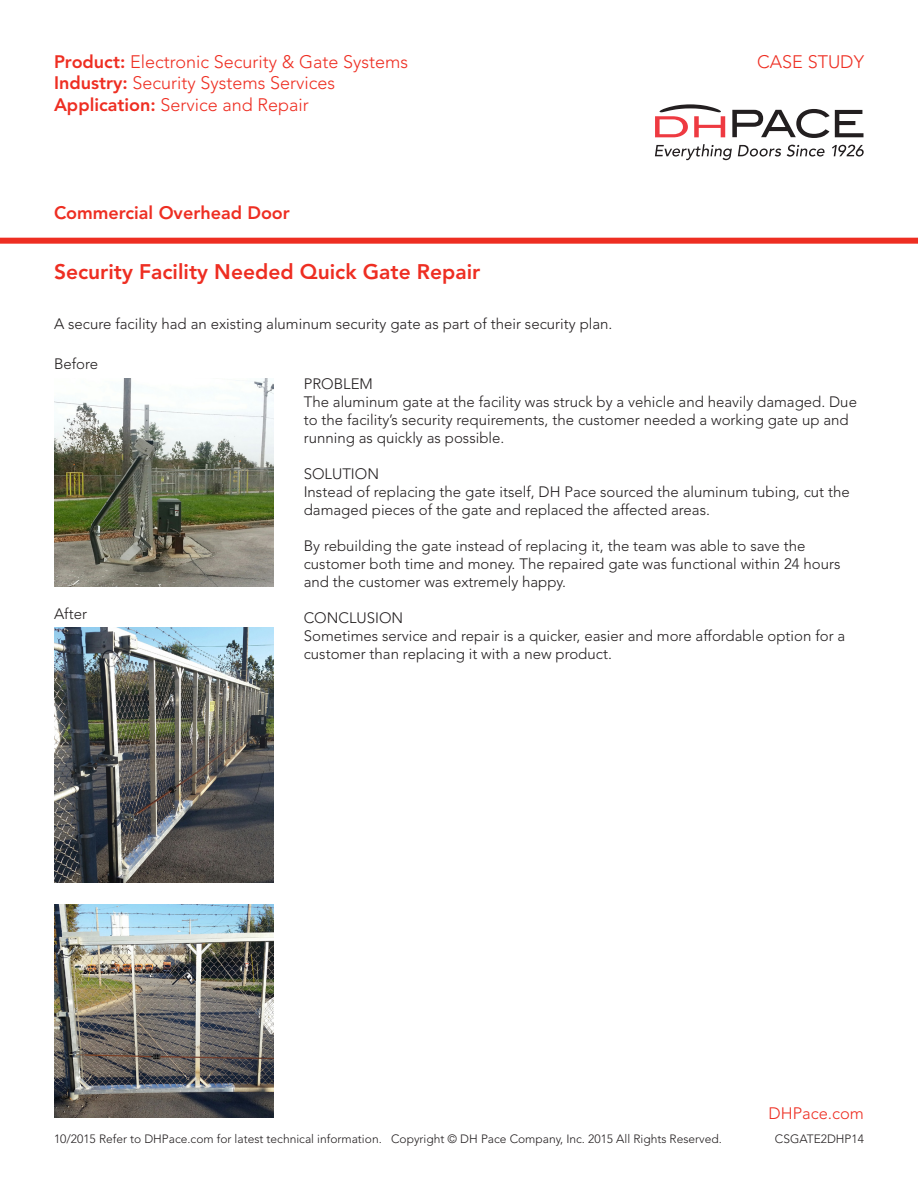
<style>
.page{position:relative;width:918px;height:1188px;background:#fff}
.page>*{position:absolute;margin:0;border:0;box-sizing:border-box;transform-origin:0 0}
.Paragraph_Style_1{font:800 21px "Avenir LT Std";color:#ee2e22}
.t1{font:300 18px "Avenir LT Std";color:#ee2e22}
.t2{font:800 18px "Avenir LT Std";color:#ee2e22}
.t3{font:300 16.5px "Avenir LT Std";color:#ee2e22}
.Problem_Solution_Con{font:300 15px/18px "Avenir LT Std";color:#231f20}
.t4{font:300 12px "Avenir LT Std";color:#231f20}
.s1{font-weight:800}
</style>
<div class="page">
<div style="left:0;top:238px;width:918px;height:6px;background:#ee2e22"></div>
<svg style="left:655px;top:144px;width:77px;height:16px"></svg>
<svg style="left:738px;top:145px;width:43px;height:12px"></svg>
<svg style="left:787px;top:145px;width:38px;height:12px"></svg>
<svg style="left:832px;top:145px;width:32px;height:12px"></svg>
<svg style="left:732px;top:109px;width:131px;height:29px"></svg>
<svg style="left:655px;top:104px;width:70px;height:33px"></svg>
<img style="left:54px;top:378px;width:219px;height:209px">
<img style="left:54px;top:628px;width:219px;height:254px">
<img style="left:54px;top:904px;width:219px;height:213px">
<p class="t1" style="left:54px;top:51px;width:356px"><span class="s1">Product:</span> Electronic Security &amp; Gate Systems</p>
<p class="t1" style="left:54px;top:72px;width:283px"><span class="s1">Industry:</span> Security Systems Services</p>
<p class="t1" style="left:54px;top:94px;width:256px"><span class="s1">Application:</span> Service and Repair</p>
<p class="t2" style="left:54px;top:202px;width:237px">Commercial Overhead Door</p>
<p class="Paragraph_Style_1" style="left:54px;top:259px;width:428px">Security Facility Needed Quick Gate Repair</p>
<p class="Problem_Solution_Con" style="left:54px;top:314px;width:560px">A secure facility had an existing aluminum security gate as part of their security plan.</p>
<p class="Problem_Solution_Con" style="left:54px;top:355px;width:46px">Before</p>
<p class="t1" style="left:757px;top:51px;width:108px">CASE STUDY</p>
<p class="Problem_Solution_Con" style="left:54px;top:605px;width:35px">After</p>
<p class="Problem_Solution_Con" style="left:304px;top:375px;width:71px">PROBLEM</p>
<p class="Problem_Solution_Con" style="left:304px;top:393px;width:555px">The aluminum gate at the facility was struck by a vehicle and heavily damaged. Due to the facility’s security requirements, the customer needed a working gate up and running as quickly as possible.</p>
<p class="Problem_Solution_Con" style="left:304px;top:465px;width:77px">SOLUTION</p>
<p class="Problem_Solution_Con" style="left:304px;top:483px;width:548px">Instead of replacing the gate itself, DH Pace sourced the aluminum tubing, cut the damaged pieces of the gate and replaced the affected areas.</p>
<p class="Problem_Solution_Con" style="left:304px;top:537px;width:538px">By rebuilding the gate instead of replacing it, the team was able to save the customer both time and money. The repaired gate was functional within 24 hours and the customer was extremely happy.</p>
<p class="Problem_Solution_Con" style="left:304px;top:609px;width:101px">CONCLUSION</p>
<p class="Problem_Solution_Con" style="left:304px;top:627px;width:543px">Sometimes service and repair is a quicker, easier and more affordable option for a customer than replacing it with a new product.</p>
<p class="t3" style="left:769px;top:1104px;width:97px">DHPace.com</p>
<p class="t4" style="left:54px;top:1132px;width:669px">10/2015 Refer to DHPace.com for latest technical information. Copyright © DH Pace Company, Inc. 2015 All Rights Reserved.</p>
<p class="t4" style="left:775px;top:1132px;width:91px">CSGATE2DHP14</p>
</div>
